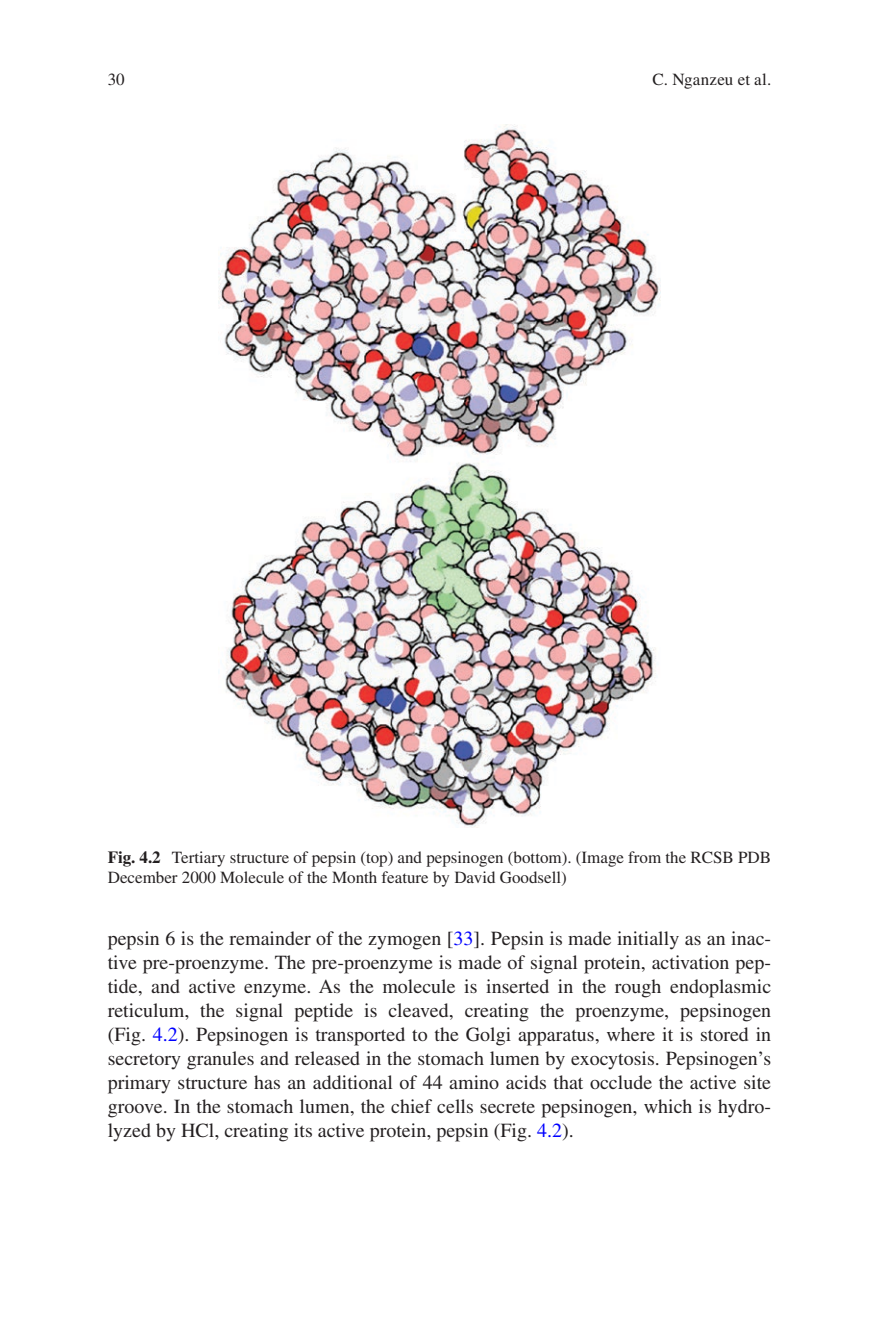
<style>
.page{position:relative;width:879px;height:1333px;background:#fff}
.page>*{position:absolute;margin:0;border:0;box-sizing:border-box;transform-origin:0 0}
.t1{font:20px/24px "Kgblpb Times LT Std";color:#231f20;text-align:justify}
.t2{font:17px/20px "Kgblpb Times LT Std";color:#231f20}
.t3{font:17px "Xcvqrt Times LT Std";letter-spacing:.01em;color:#231f20}
.s1{font-family:"Gbccyy Times LT Std";font-weight:700}
.s2{color:#00f}
</style>
<div class="page">
<img style="left:218px;top:124px;width:443px;height:703px">
<p class="t2" style="left:108px;top:69px;width:19px">30</p>
<p class="t3" style="left:652px;top:70px;width:120px">C. Nganzeu et al.</p>
<p class="t2" style="left:108px;top:847px;width:665px"><span class="s1">Fig. 4.2</span> Tertiary structure of pepsin (top) and pepsinogen (bottom). (Image from the RCSB PDB<br>December 2000 Molecule of the Month feature by David Goodsell)</p>
<p class="t1" style="left:108px;top:925px;width:665px">pepsin 6 is the remainder of the zymogen [<span class="s2">33</span>]. Pepsin is made initially as an inac&shy;tive pre-proenzyme. The pre-proenzyme is made of signal protein, activation pep&shy;tide, and active enzyme. As the molecule is inserted in the rough endoplasmic reticulum, the signal peptide is cleaved, creating the proenzyme, pepsinogen (Fig. <span class="s2">4.2</span>). Pepsinogen is transported to the Golgi apparatus, where it is stored in secretory granules and released in the stomach lumen by exocytosis. Pepsinogen’s primary structure has an additional of 44 amino acids that occlude the active site groove. In the stomach lumen, the chief cells secrete pepsinogen, which is hydro&shy;lyzed by HCl, creating its active protein, pepsin (Fig. <span class="s2">4.2</span>).</p>
</div>
